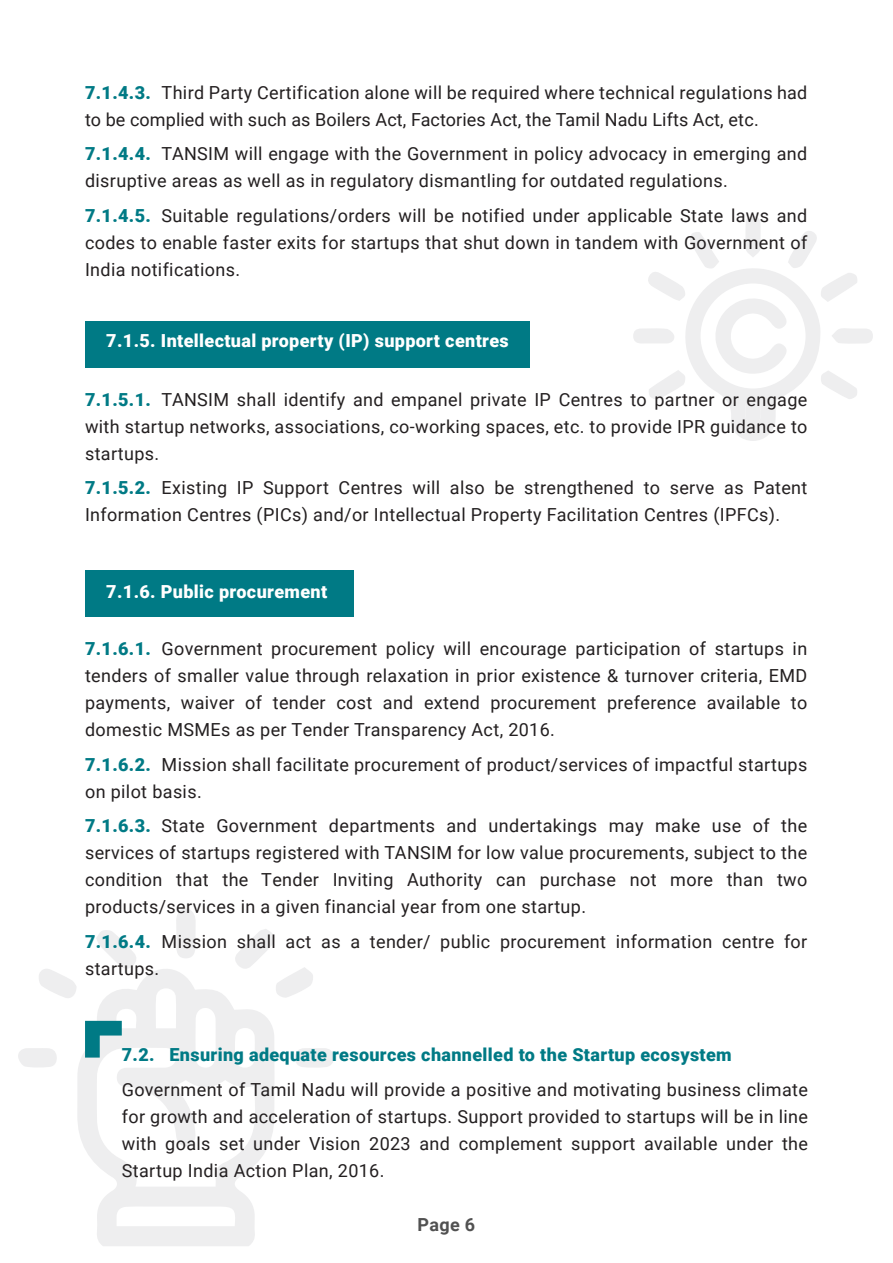
<style>
.page{position:relative;width:893px;height:1263px;background:#fff}
.page>*{position:absolute;margin:0;border:0;box-sizing:border-box;transform-origin:0 0}
.t1{font:18px/27px "Roboto";letter-spacing:.02em;color:#231f20;text-align:justify}
.t2{font:900 18px "Roboto";letter-spacing:.02em;color:#fff}
.t3{font:900 18px "Roboto";letter-spacing:.02em;color:#007a85}
.t4{font:700 18px "Roboto";color:#515151}
.s1{font-weight:900;color:#007a85}
</style>
<div class="page">
<div style="left:85px;top:321px;width:444px;height:46px;background:#007a85"></div>
<div style="left:85px;top:571px;width:269px;height:46px;background:#007a85"></div>
<svg style="left:77px;top:969px;width:197px;height:277px"></svg>
<svg style="left:176px;top:909px;width:20px;height:49px"></svg>
<svg style="left:96px;top:930px;width:42px;height:40px"></svg>
<svg style="left:39px;top:969px;width:37px;height:29px"></svg>
<svg style="left:234px;top:929px;width:79px;height:69px"></svg>
<svg style="left:18px;top:1048px;width:39px;height:19px"></svg>
<svg style="left:295px;top:1048px;width:39px;height:20px"></svg>
<svg style="left:633px;top:216px;width:240px;height:225px"></svg>
<svg style="left:85px;top:1021px;width:37px;height:36px"></svg>
<p class="t1" style="left:85px;top:78px;width:724px"><span class="s1">7.1.4.3.</span> Third Party Certification alone will be required where technical regulations had to be complied with such as Boilers Act, Factories Act, the Tamil Nadu Lifts Act, etc.</p>
<p class="t1" style="left:85px;top:140px;width:724px"><span class="s1">7.1.4.4.</span> TANSIM will engage with the Government in policy advocacy in emerging and disruptive areas as well as in regulatory dismantling for outdated regulations.</p>
<p class="t1" style="left:85px;top:201px;width:724px"><span class="s1">7.1.4.5.</span> Suitable regulations/orders will be notified under applicable State laws and codes to enable faster exits for startups that shut down in tandem with Government of India notifications.</p>
<p class="t2" style="left:106px;top:328px;width:404px">7.1.5. Intellectual property (IP) support centres</p>
<p class="t1" style="left:85px;top:385px;width:724px"><span class="s1">7.1.5.1.</span> TANSIM shall identify and empanel private IP Centres to partner or engage with startup networks, associations, co-working spaces, etc. to provide IPR guidance to startups.</p>
<p class="t1" style="left:85px;top:474px;width:724px"><span class="s1">7.1.5.2.</span> Existing IP Support Centres will also be strengthened to serve as Patent<br>Information Centres (PICs) and/or Intellectual Property Facilitation Centres (IPFCs).</p>
<p class="t2" style="left:106px;top:578px;width:222px">7.1.6. Public procurement</p>
<p class="t1" style="left:85px;top:635px;width:724px"><span class="s1">7.1.6.1.</span> Government procurement policy will encourage participation of startups in tenders of smaller value through relaxation in prior existence &amp; turnover criteria, EMD payments, waiver of tender cost and extend procurement preference available to domestic MSMEs as per Tender Transparency Act, 2016.</p>
<p class="t1" style="left:85px;top:750px;width:724px"><span class="s1">7.1.6.2.</span> Mission shall facilitate procurement of product/services of impactful startups on pilot basis.</p>
<p class="t1" style="left:85px;top:812px;width:724px"><span class="s1">7.1.6.3.</span> State Government departments and undertakings may make use of the services of startups registered with TANSIM for low value procurements, subject to the condition that the Tender Inviting Authority can purchase not more than two products/services in a given financial year from one startup.</p>
<p class="t1" style="left:85px;top:927px;width:724px"><span class="s1">7.1.6.4.</span> Mission shall act as a tender/ public procurement information centre for startups.</p>
<p class="t3" style="left:122px;top:1042px;width:611px">7.2. Ensuring adequate resources channelled to the Startup ecosystem</p>
<p class="t1" style="left:122px;top:1075px;width:688px">Government of Tamil Nadu will provide a positive and motivating business climate for growth and acceleration of startups. Support provided to startups will be in line with goals set under Vision 2023 and complement support available under the Startup India Action Plan, 2016.</p>
<p class="t4" style="left:417px;top:1212px;width:59px">Page 6</p>
</div>
